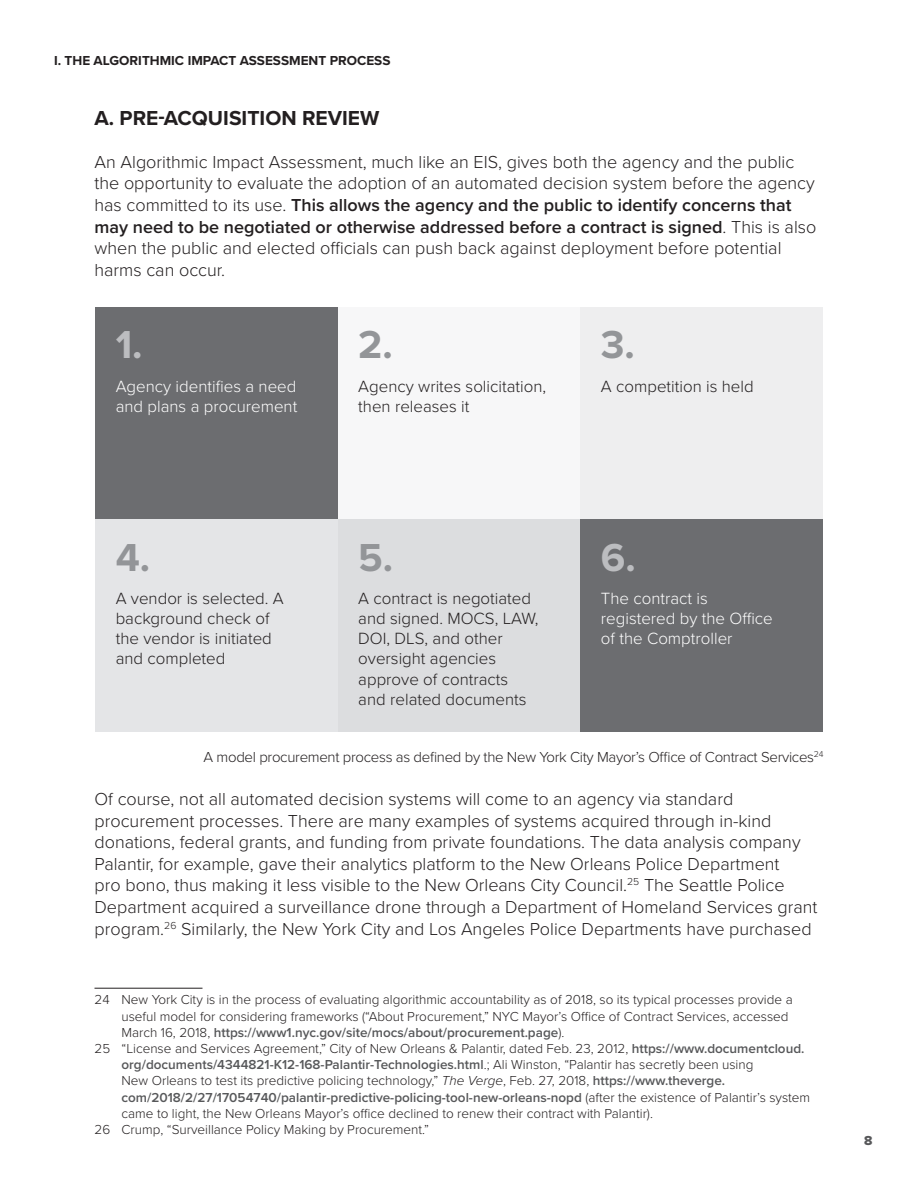
<style>
.page{position:relative;width:918px;height:1188px;background:#fff}
.page>*{position:absolute;margin:0;border:0;box-sizing:border-box;transform-origin:0 0}
.Footnote{font:700 40.5px "Proxima Nova";color:#939598}
.Footnote-2{font:700 40.5px "Proxima Nova";color:#bcbdc0}
.Standard_text{font:700 21px "Proxima Nova";color:#231f20}
.Standard_text-2{font:300 18px/21.6px "Proxima Nova";color:#231f20}
.Standard_text-3{font:300 16.8px/20.2px "Proxima Nova";color:#231f20}
.Standard_text-4{font:300 16.8px/20.2px "Proxima Nova";color:#fff}
.Standard_text-5{font:300 15px "Proxima Nova";letter-spacing:-.02em;color:#231f20}
.Footnote-3{font:300 13.5px/16.2px "Proxima Nova";color:#231f20}
.Footnote-4{font:700 13.5px "Proxima Nova";color:#231f20}
.Footnote-5{font:13.5px "Proxima Nova Extrabld";color:#57585a}
.s1{font-weight:600}
.s2{font-weight:600;color:#57585a}
.s3{font-style:italic}
</style>
<div class="page">
<hr style="left:94px;top:988px;width:108px;height:1px;background:#231f20">
<div style="left:95px;top:307px;width:243px;height:213px;background:#6c6d70"></div>
<div style="left:338px;top:307px;width:242px;height:213px;background:#f7f7f8"></div>
<div style="left:580px;top:307px;width:243px;height:213px;background:#eeeeef"></div>
<div style="left:95px;top:520px;width:243px;height:212px;background:#e4e5e7"></div>
<div style="left:338px;top:520px;width:242px;height:212px;background:#dcdddf"></div>
<div style="left:580px;top:520px;width:243px;height:212px;background:#6c6d70"></div>
<p class="Footnote-4" style="left:54px;top:50px;width:338px">I. THE ALGORITHMIC IMPACT ASSESSMENT PROCESS</p>
<p class="Standard_text" style="left:94px;top:102px;width:286px">A. PRE-ACQUISITION REVIEW</p>
<p class="Standard_text-2" style="left:94px;top:150px;width:723px">An Algorithmic Impact Assessment, much like an EIS, gives both the agency and the public the opportunity to evaluate the adoption of an automated decision system before the agency has committed to its use. <span class="s1">This allows the agency and the public to identify concerns that may need to be negotiated or otherwise addressed before a contract is signed</span>. This is also when the public and elected officials can push back against deployment before potential harms can occur.</p>
<p class="Footnote-2" style="left:116px;top:315px;width:28px">1.</p>
<p class="Standard_text-4" style="left:116px;top:375px;width:183px">Agency identifies a need and plans a procurement</p>
<p class="Footnote" style="left:358px;top:315px;width:36px">2.</p>
<p class="Standard_text-3" style="left:358px;top:375px;width:189px">Agency writes solicitation, then releases it</p>
<p class="Footnote" style="left:601px;top:315px;width:36px">3.</p>
<p class="Standard_text-3" style="left:601px;top:375px;width:154px">A competition is held</p>
<p class="Footnote" style="left:116px;top:527px;width:36px">4.</p>
<p class="Standard_text-3" style="left:116px;top:587px;width:170px">A vendor is selected. A background check of the vendor is initiated and completed</p>
<p class="Footnote" style="left:358px;top:527px;width:36px">5.</p>
<p class="Standard_text-3" style="left:358px;top:587px;width:182px">A contract is negotiated and signed. MOCS, LAW,<br>DOI, DLS, and other oversight agencies approve of contracts and related documents</p>
<p class="Footnote-2" style="left:601px;top:527px;width:36px">6.</p>
<p class="Standard_text-4" style="left:601px;top:587px;width:173px">The contract is registered by the Office of the Comptroller</p>
<p class="Standard_text-5" style="left:204px;top:746px;width:621px">A model procurement process as defined by the New York City Mayor’s Office of Contract Services<sup>24</sup></p>
<p class="Standard_text-2" style="left:94px;top:787px;width:725px">Of course, not all automated decision systems will come to an agency via standard procurement processes. There are many examples of systems acquired through in-kind donations, federal grants, and funding from private foundations. The data analysis company Palantir, for example, gave their analytics platform to the New Orleans Police Department<br>pro bono, thus making it less visible to the New Orleans City Council.<sup>25</sup> The Seattle Police Department acquired a surveillance drone through a Department of Homeland Services grant program.<sup>26</sup> Similarly, the New York City and Los Angeles Police Departments have purchased</p>
<p class="Footnote-3" style="left:122px;top:991px;width:673px;text-indent:-27px">24 New York City is in the process of evaluating algorithmic accountability as of 2018, so its typical processes provide a useful model for considering frameworks (“About Procurement,” NYC Mayor’s Office of Contract Services, accessed<br>March 16, 2018, <span class="s2">https://www1.nyc.gov/site/mocs/about/procurement.page</span>).</p>
<p class="Footnote-3" style="left:122px;top:1040px;width:690px;text-indent:-27px">25 “License and Services Agreement,” City of New Orleans &amp; Palantir, dated Feb. 23, 2012, <span class="s2">https://www.documentcloud. org/documents/4344821-K12-168-Palantir-Technologies.html</span>.; Ali Winston, “Palantir has secretly been using<br>New Orleans to test its predictive policing technology,” <span class="s3">The Verge</span>, Feb. 27, 2018, <span class="s2">https://www.theverge. com/2018/2/27/17054740/palantir-predictive-policing-tool-new-orleans-nopd</span> (after the existence of Palantir’s system came to light, the New Orleans Mayor’s office declined to renew their contract with Palantir).</p>
<p class="Footnote-3" style="left:94px;top:1121px;width:336px">26 Crump, “Surveillance Policy Making by Procurement.”</p>
<p class="Footnote-5" style="left:864px;top:1130px;width:10px">8</p>
</div>
